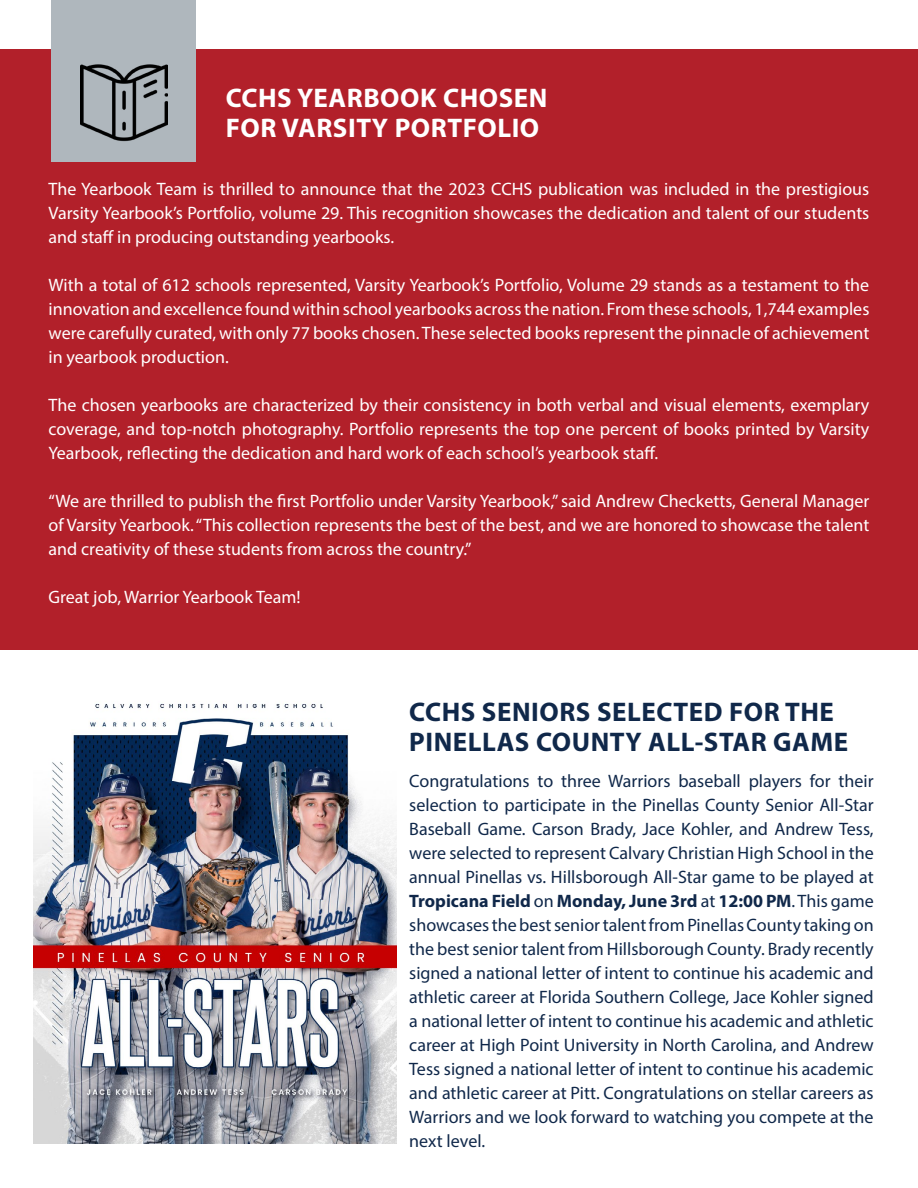
<style>
.page{position:relative;width:918px;height:1188px;background:#fff}
.page>*{position:absolute;margin:0;border:0;box-sizing:border-box;transform-origin:0 0}
.t1{font:700 27px/30px "Myriad Pro";letter-spacing:.02em;color:#10284a}
.t2{font:700 27px/30px "Myriad Pro";letter-spacing:.02em;color:#fff}
.t3{font:18px/24px "Myriad Pro";color:#fff;text-align:justify}
.t4{font:18px/24px "Myriad Pro";color:#10284a;text-align:justify}
.s1{font-weight:700}
</style>
<div class="page">
<div style="left:0;top:50px;width:918px;height:600px;background:#b2202a"></div>
<img style="left:33px;top:703px;width:364px;height:440px">
<div style="left:51px;top:0;width:144px;height:162px;background:#afb7bd"></div>
<img style="left:80px;top:64px;width:88px;height:78px">
<h1 class="t2" style="left:226px;top:82px;width:323px">CCHS YEARBOOK CHOSEN<br>FOR VARSITY PORTFOLIO</h1>
<p class="t3" style="left:49px;top:177px;width:822px">The Yearbook Team is thrilled to announce that the 2023 CCHS publication was included in the prestigious Varsity Yearbook’s Portfolio, volume 29. This recognition showcases the dedication and talent of our students and staff in producing outstanding yearbooks.</p>
<p class="t3" style="left:49px;top:273px;width:822px">With a total of 612 schools represented, Varsity Yearbook’s Portfolio, Volume 29 stands as a testament to the innovation and excellence found within school yearbooks across the nation. From these schools, 1,744 examples were carefully curated, with only 77 books chosen. These selected books represent the pinnacle of achievement in yearbook production.</p>
<p class="t3" style="left:49px;top:393px;width:822px">The chosen yearbooks are characterized by their consistency in both verbal and visual elements, exemplary coverage, and top-notch photography. Portfolio represents the top one percent of books printed by Varsity Yearbook, reflecting the dedication and hard work of each school’s yearbook staff.</p>
<p class="t3" style="left:49px;top:489px;width:822px">“We are thrilled to publish the first Portfolio under Varsity Yearbook,” said Andrew Checketts, General Manager of Varsity Yearbook. “This collection represents the best of the best, and we are honored to showcase the talent and creativity of these students from across the country.”</p>
<p class="t3" style="left:49px;top:585px;width:253px">Great job, Warrior Yearbook Team!</p>
<h1 class="t1" style="left:409px;top:696px;width:440px">CCHS SENIORS SELECTED FOR THE<br>PINELLAS COUNTY ALL-STAR GAME</h1>
<p class="t4" style="left:409px;top:769px;width:466px">Congratulations to three Warriors baseball players for their selection to participate in the Pinellas County Senior All-Star Baseball Game. Carson Brady, Jace Kohler, and Andrew Tess, were selected to represent Calvary Christian High School in the annual Pinellas vs. Hillsborough All-Star game to be played at <span class="s1">Tropicana Field</span> on <span class="s1">Monday, June 3rd</span> at <span class="s1">12:00 PM</span>. This game showcases the best senior talent from Pinellas County taking on the best senior talent from Hillsborough County. Brady recently signed a national letter of intent to continue his academic and athletic career at Florida Southern College, Jace Kohler signed a national letter of intent to continue his academic and athletic career at High Point University in North Carolina, and Andrew Tess signed a national letter of intent to continue his academic and athletic career at Pitt. Congratulations on stellar careers as Warriors and we look forward to watching you compete at the next level.</p>
</div>
